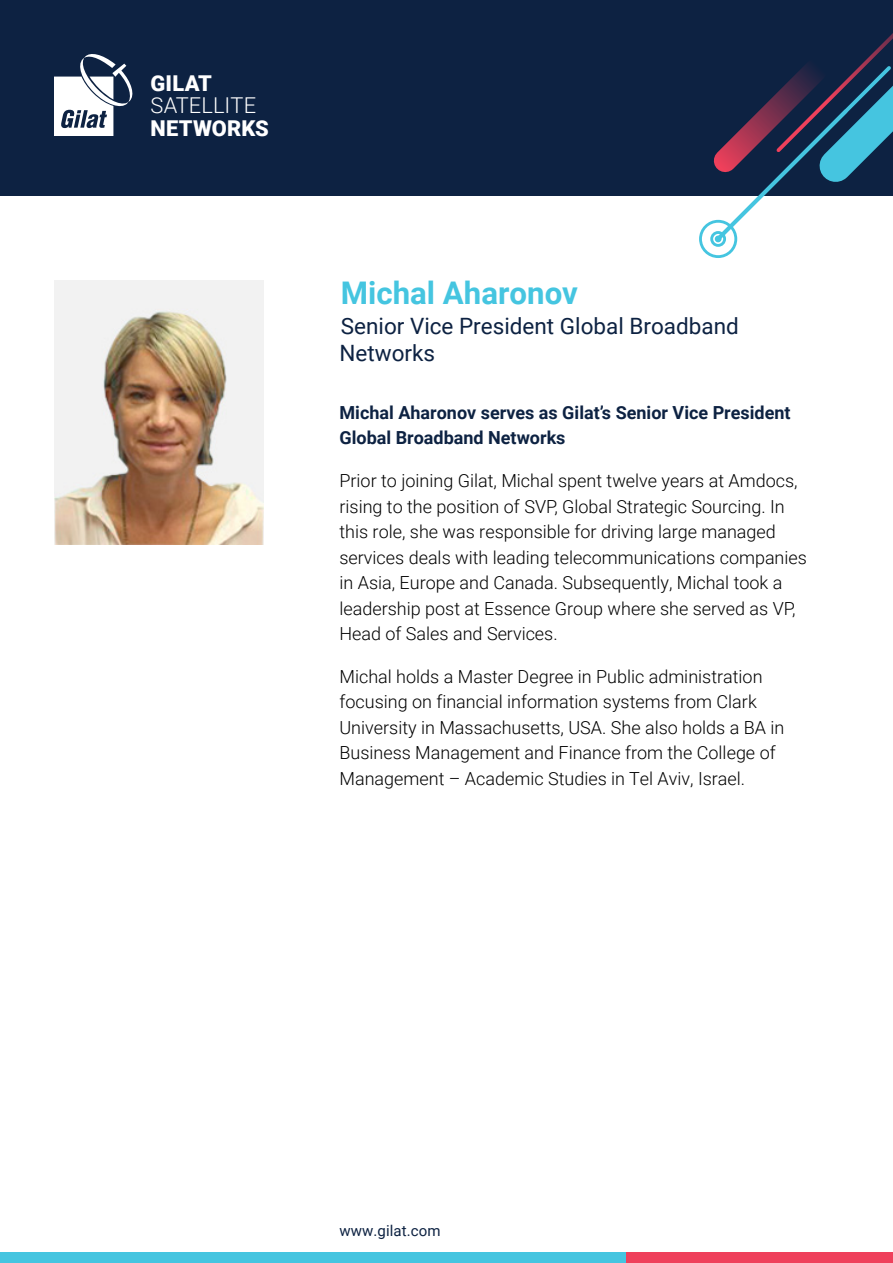
<style>
.page{position:relative;width:893px;height:1263px;background:#fff}
.page>*{position:absolute;margin:0;border:0;box-sizing:border-box;transform-origin:0 0}
.t1{font:700 31.2px "Roboto";color:#45c5e0}
.t2{font:22.5px/27px "Roboto";color:#0d2242}
.t3{font:900 21.75px "Roboto";letter-spacing:.01em;color:#fff}
.t4{font:300 21.75px "Roboto";letter-spacing:.005em;color:#fff}
.t5{font:300 18px/25.5px "Roboto";color:#000}
.t6{font:700 18px/25.5px "Roboto";color:#0d2242}
.t7{font:15px "Roboto";letter-spacing:.005em;color:#0d2242}
</style>
<div class="page">
<div style="left:0;top:0;width:893px;height:196px;background:#0d2242"></div>
<div style="left:710px;top:231px;width:16px;height:16px;border:3px solid #45c5e0;border-radius:50%"></div>
<div style="left:699px;top:220px;width:38px;height:38px;border:3px solid #45c5e0;border-radius:50%"></div>
<svg style="left:700px;top:33px;width:193px;height:212px"></svg>
<svg style="left:54px;top:54px;width:79px;height:82px"></svg>
<div style="left:0;top:1252px;width:627px;height:11px;background:#45c5e0"></div>
<div style="left:627px;top:1252px;width:266px;height:11px;background:#ef405b"></div>
<img style="left:54px;top:281px;width:210px;height:264px">
<p class="t3" style="left:150px;top:68px;width:63px">GILAT</p>
<p class="t4" style="left:150px;top:90px;width:107px">SATELLITE</p>
<p class="t3" style="left:150px;top:113px;width:120px">NETWORKS</p>
<h1 class="t1" style="left:341px;top:271px;width:239px">Michal Aharonov</h1>
<p class="t2" style="left:339px;top:312px;width:401px">Senior Vice President Global Broadband<br>Networks</p>
<p class="t6" style="left:339px;top:399px;width:453px">Michal Aharonov serves as Gilats’ Senior Vice President<br>Global Broadband Networks</p>
<p class="t5" style="left:554px;top:467px;width:245px;text-indent:-215px">Prior to joining Gilat, Michal spent twelve years at Amdocs, , Global Strategic Sourcing In.</p>
<p class="t5" style="left:339px;top:493px;width:219px">rising to the position of SVP</p>
<p class="t5" style="left:339px;top:518px;width:438px">this role, she was responsible for driving large managed</p>
<p class="t5" style="left:339px;top:544px;width:469px">services deals with leading telecommunications companies</p>
<p class="t5" style="left:339px;top:569px;width:444px">in Asia, Europe and Canada. Subsequently, Michal took a</p>
<p class="t5" style="left:792px;top:595px;width:5px">,</p>
<p class="t5" style="left:339px;top:595px;width:457px">leadership post at Essence Group where she served as VP<br>Head of Sales and Services.</p>
<p class="t5" style="left:339px;top:663px;width:446px">Michal holds a Master Degree in Public administration focusing on financial information systems from Clark University in Massachusetts, USA. She also holds a BA in Business Management and Finance from the College of Management – Academic Studies in Tel Aviv, Israel.</p>
<p class="t7" style="left:339px;top:1220px;width:103px">www.gilat.com</p>
</div>
